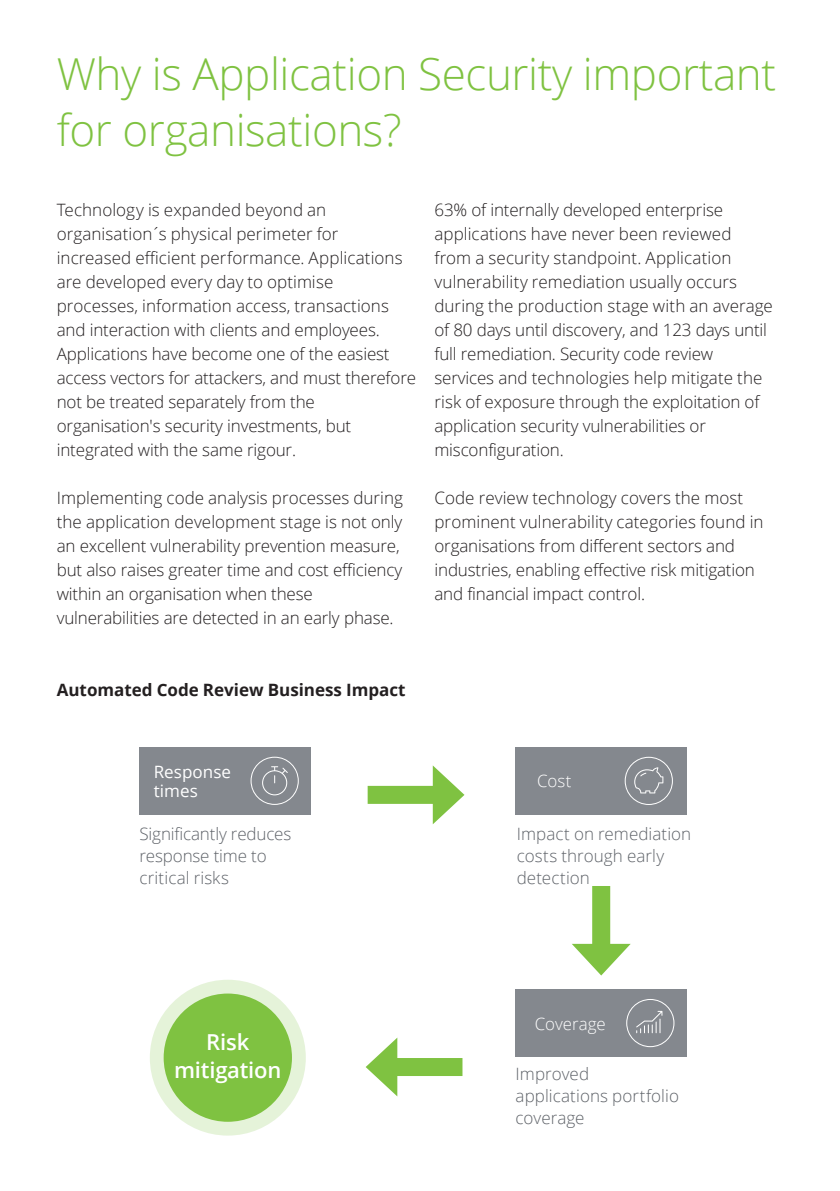
<style>
.page{position:relative;width:840px;height:1191px;background:#fff}
.page>*{position:absolute;margin:0;border:0;box-sizing:border-box;transform-origin:0 0}
.Titulo_NIVEL_9__24_3{font:300 44px/56px "Open Sans";letter-spacing:-.01em;color:#7fc241}
.Pie_de_foto{font:600 22px/28px "Open Sans";letter-spacing:-.01em;color:#fff;text-align:center}
.Tabla_NIVEL_1__Titul{font:300 17px/24px "Open Sans";letter-spacing:-.01em;color:#231f20}
.Texto_base_negro__8{font:300 17px/24px "Open Sans";letter-spacing:-.01em;color:#231f20}
.Texto_base_negro__8-2{font:300 17px/22px "Open Sans";color:#5f6369}
.Tabla_NIVEL_1__Titul-2{font:700 17px "Open Sans";color:#231f20}
.Pie_de_foto-2{font:17px/18.6px "Open Sans";letter-spacing:.005em;color:#fff}
.Pie_de_foto-3{font:300 16.8px "Open Sans";color:#fff}
</style>
<div class="page">
<div style="left:367px;top:786px;width:78px;height:18px;background:#7fc241"></div>
<svg style="left:432px;top:765px;width:32px;height:59px"></svg>
<div style="left:592px;top:886px;width:18px;height:70px;background:#7fc241"></div>
<svg style="left:572px;top:944px;width:58px;height:31px"></svg>
<div style="left:139px;top:747px;width:171px;height:67px;background:#84888e"></div>
<svg style="left:250px;top:756px;width:48px;height:49px"></svg>
<div style="left:515px;top:747px;width:170px;height:67px;background:#84888e"></div>
<svg style="left:624px;top:757px;width:48px;height:48px"></svg>
<div style="left:515px;top:989px;width:171px;height:67px;background:#84888e"></div>
<svg style="left:626px;top:999px;width:48px;height:48px"></svg>
<div style="left:150px;top:979px;width:155px;height:156px;background:#e5f3d9;border-radius:50%"></div>
<div style="left:163px;top:993px;width:129px;height:128px;background:#7fc241;border-radius:50%"></div>
<div style="left:384px;top:1058px;width:78px;height:18px;background:#7fc241"></div>
<svg style="left:365px;top:1038px;width:32px;height:58px"></svg>
<p class="Titulo_NIVEL_9__24_3" style="left:57px;top:45px;width:720px">Why is Application Security important for organisations?</p>
<p class="Tabla_NIVEL_1__Titul" style="left:57px;top:197px;width:361px">Technology is expanded beyond an organisation´s physical perimeter for increased efficient performance. Applications are developed every day to optimise processes, information access, transactions and interaction with clients and employees.<br>Applications have become one of the easiest access vectors for attackers, and must therefore not be treated separately from the organisation's security investments, but integrated with the same rigour.</p>
<p class="Tabla_NIVEL_1__Titul" style="left:57px;top:485px;width:347px">Implementing code analysis processes during the application development stage is not only an excellent vulnerability prevention measure, but also raises greater time and cost efficiency within an organisation when these vulnerabilities are detected in an early phase.</p>
<p class="Texto_base_negro__8" style="left:434px;top:197px;width:340px">63% of internally developed enterprise applications have never been reviewed<br>from a security standpoint. Application vulnerability remediation usually occurs during the production stage with an average of 80 days until discovery, and 123 days until full remediation. Security code review services and technologies help mitigate the risk of exposure through the exploitation of application security vulnerabilities or misconfiguration.</p>
<p class="Texto_base_negro__8" style="left:434px;top:485px;width:330px">Code review technology covers the most prominent vulnerability categories found in organisations from different sectors and industries, enabling effective risk mitigation and financial impact control.</p>
<p class="Tabla_NIVEL_1__Titul-2" style="left:57px;top:678px;width:350px">Automated Code Review Business Impact</p>
<p class="Pie_de_foto-2" style="left:154px;top:762px;width:79px">Response times</p>
<p class="Texto_base_negro__8-2" style="left:139px;top:822px;width:153px">Significantly reduces response time to critical risks</p>
<p class="Pie_de_foto-3" style="left:537px;top:769px;width:36px">Cost</p>
<p class="Texto_base_negro__8-2" style="left:516px;top:822px;width:176px">Impact on remediation costs through early detection</p>
<p class="Pie_de_foto" style="left:174px;top:1027px;width:109px">Risk mitigation</p>
<p class="Pie_de_foto-3" style="left:534px;top:1012px;width:72px">Coverage</p>
<p class="Texto_base_negro__8-2" style="left:515px;top:1062px;width:165px">Improved applications portfolio coverage</p>
</div>
